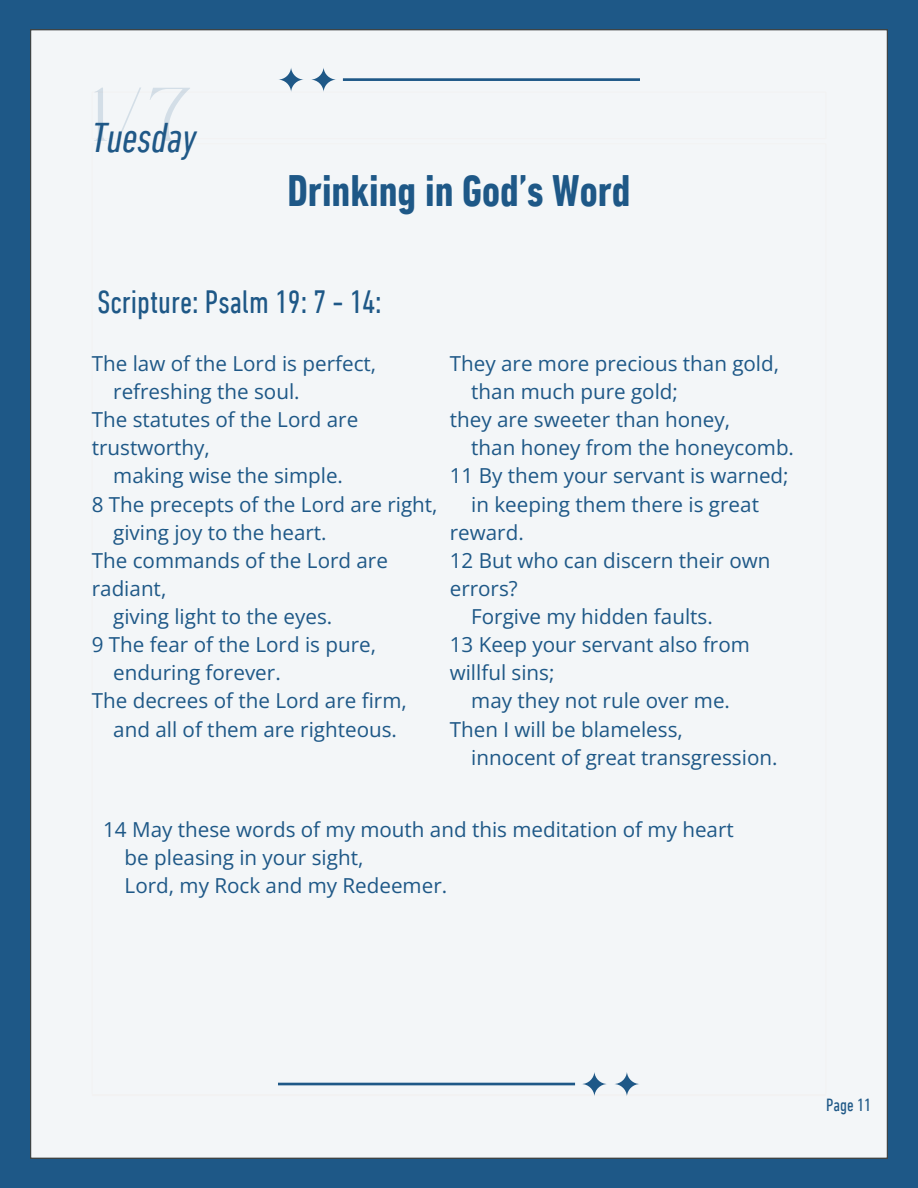
<style>
.page{position:relative;width:918px;height:1188px;background:#1e5887}
.page>*{position:absolute;margin:0;border:0;box-sizing:border-box;transform-origin:0 0}
.t1{font:700 condensed 45px "DIN Next LT Pro";color:#1e5887}
.t2{font:italic condensed 42.45px "DIN Next LT Pro";color:#1f5887}
.t3{font:condensed 33px "DIN Next LT Pro";color:#1e5887}
.t4{font:20.7px/28.2px "Open Sans";color:#1e5887}
.t5{font:condensed 18px "DIN Next LT Pro";color:#1e5887}
</style>
<div class="page">
<div style="left:30px;top:29px;width:857px;height:1130px;background:#f3f6f8"></div>
<svg style="left:278px;top:67px;width:362px;height:25px"></svg>
<svg style="left:278px;top:1072px;width:362px;height:24px"></svg>
<p class="t2" style="left:92px;top:120px;width:107px"><sup>1</sup>Tu<sup>/</sup>es<sup>7</sup>day</p>
<h1 class="t1" style="left:287px;top:172px;width:345px">Drinking in God’s Word</h1>
<h4 class="t3" style="left:98px;top:288px;width:286px">Scripture: Psalm 19: 7 - 14:</h4>
<h3 class="t4" style="left:92px;top:349px;width:286px">The law of the Lord is perfect,</h3>
<h3 class="t4" style="left:113px;top:377px;width:188px">refreshing the soul.</h3>
<h3 class="t4" style="left:92px;top:405px;width:268px">The statutes of the Lord are</h3>
<h3 class="t4" style="left:92px;top:433px;width:120px">trustworthy,</h3>
<h3 class="t4" style="left:113px;top:461px;width:231px">making wise the simple.</h3>
<h3 class="t4" style="left:92px;top:489px;width:347px">8 The precepts of the Lord are right,</h3>
<h3 class="t4" style="left:113px;top:518px;width:215px">giving joy to the heart.</h3>
<h3 class="t4" style="left:92px;top:546px;width:298px">The commands of the Lord are</h3>
<h3 class="t4" style="left:92px;top:574px;width:76px">radiant,</h3>
<h3 class="t4" style="left:113px;top:602px;width:221px">giving light to the eyes.</h3>
<h3 class="t4" style="left:92px;top:630px;width:286px">9 The fear of the Lord is pure,</h3>
<h3 class="t4" style="left:113px;top:658px;width:169px">enduring forever.</h3>
<h3 class="t4" style="left:92px;top:686px;width:317px">The decrees of the Lord are firm,</h3>
<h3 class="t4" style="left:113px;top:714px;width:285px">and all of them are righteous.</h3>
<h2 class="t4" style="left:450px;top:349px;width:331px">They are more precious than gold,</h2>
<h2 class="t4" style="left:471px;top:377px;width:208px">than much pure gold;</h2>
<h2 class="t4" style="left:450px;top:405px;width:282px">they are sweeter than honey,</h2>
<h2 class="t4" style="left:471px;top:433px;width:324px">than honey from the honeycomb.</h2>
<h2 class="t4" style="left:450px;top:461px;width:340px">11 By them your servant is warned;</h2>
<h2 class="t4" style="left:471px;top:489px;width:289px">in keeping them there is great</h2>
<h2 class="t4" style="left:450px;top:518px;width:75px">reward.</h2>
<h2 class="t4" style="left:450px;top:546px;width:322px">12 But who can discern their own</h2>
<h2 class="t4" style="left:450px;top:574px;width:70px">errors?</h2>
<h2 class="t4" style="left:471px;top:602px;width:243px">Forgive my hidden faults.</h2>
<h2 class="t4" style="left:450px;top:630px;width:302px">13 Keep your servant also from</h2>
<h2 class="t4" style="left:450px;top:658px;width:106px">willful sins;</h2>
<h2 class="t4" style="left:471px;top:686px;width:260px">may they not rule over me.</h2>
<h2 class="t4" style="left:450px;top:714px;width:235px">Then I will be blameless,</h2>
<h2 class="t4" style="left:471px;top:743px;width:308px">innocent of great transgression.</h2>
<h5 class="t4" style="left:125px;top:815px;width:611px;text-indent:-21px">14 May these words of my mouth and this meditation of my heart be pleasing in your sight,<br>Lord, my Rock and my Redeemer.</h5>
<p class="t5" style="left:826px;top:1098px;width:46px">Page 11</p>
</div>
